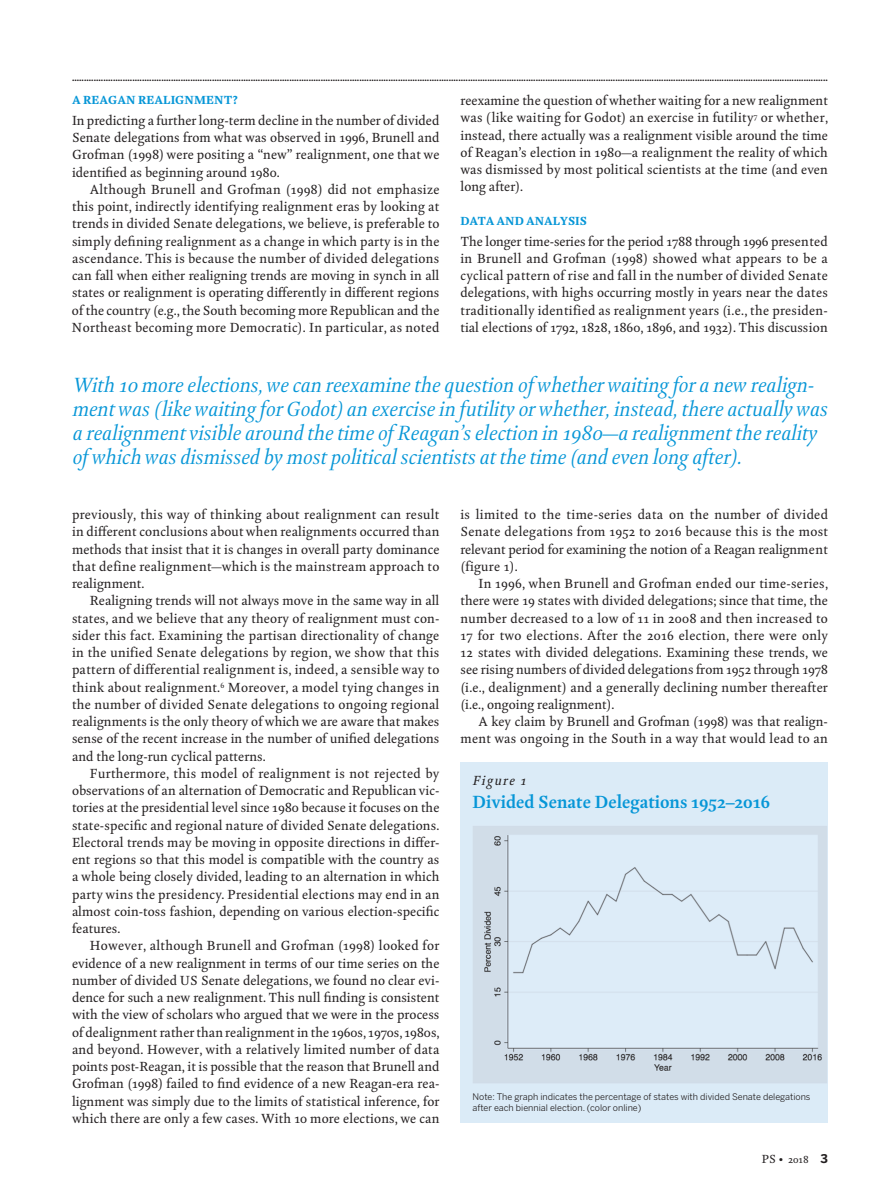
<style>
.page{position:relative;width:891px;height:1188px;background:#fff}
.page>*{position:absolute;margin:0;border:0;box-sizing:border-box;transform-origin:0 0}
.t1{font:italic 21px/24px "Kingfisher Display";color:#0696d7}
.t2{font:700 18px "Kingfisher";color:#0696d7}
.t3{font:13.5px/17.2px "Kingfisher";color:#231f20;text-align:justify}
.t4{font:italic 13.5px "Kingfisher";letter-spacing:.11em;color:#231f20}
.t5{font:800 12px "Kingfisher";color:#0696d7}
.t6{font:700 10.5px "Kingfisher";color:#231f20}
.t7{font:10.5px "Kingfisher";color:#231f20}
.t8{font:9px/10.8px "Benton Sans";color:#231f20}
.s1{font-size:12px}
.s2{font-family:"Benton Sans";font-weight:700;font-size:12px}
</style>
<div class="page">
<div style="left:460px;top:762px;width:368px;height:361px;background:#dbebf7"></div>
<img style="left:473px;top:826px;width:354px;height:257px">
<p class="t6" style="left:72px;top:73px;width:757px">.........................................................................................................................................................................................................................................................................................................................</p>
<p class="t5" style="left:72px;top:95px;width:167px">A REAGAN REALIGNMENT?</p>
<p class="t3" style="left:72px;top:113px;width:369px">In predicting a further long-term decline in the number of divided Senate delegations from what was observed in 1996, Brunell and Grofman ( 1998 ) were positing a “new” realignment, one that we identified as beginning around 1980.</p>
<p class="t3" style="left:72px;top:182px;width:369px;text-indent:18px">Although Brunell and Grofman ( 1998 ) did not emphasize this point, indirectly identifying realignment eras by looking at trends in divided Senate delegations, we believe, is preferable to simply defining realignment as a change in which party is in the ascendance. This is because the number of divided delegations can fall when either realigning trends are moving in synch in all states or realignment is operating differently in different regions of the country (e.g., the South becoming more Republican and the Northeast becoming more Democratic). In particular, as noted</p>
<p class="t1" style="left:72px;top:375px;width:757px">With 10 more elections, we can reexamine the question of whether waiting for a new realign&shy;ment was (like waiting for Godot) an exercise in futility or whether, instead, there actually was a realignment visible around the time of Reagan’s election in 1980—a realignment the reality of which was dismissed by most political scientists at the time (and even long after).</p>
<p class="t3" style="left:460px;top:93px;width:369px">reexamine the question of whether waiting for a new realignment was (like waiting for Godot) an exercise in futility <sup>7</sup> or whether, instead, there actually was a realignment visible around the time of Reagan’s election in 1980—a realignment the reality of which was dismissed by most political scientists at the time (and even long after).</p>
<p class="t5" style="left:460px;top:215px;width:128px">DATA AND ANALYSIS</p>
<p class="t3" style="left:460px;top:234px;width:369px">The longer time-series for the period 1788 through 1996 presented in Brunell and Grofman ( 1998 ) showed what appears to be a cyclical pattern of rise and fall in the number of divided Senate delegations, with highs occurring mostly in years near the dates traditionally identified as realignment years (i.e., the presiden&shy;tial elections of 1792, 1828, 1860, 1896, and 1932). This discussion</p>
<p class="t3" style="left:72px;top:507px;width:369px">previously, this way of thinking about realignment can result in different conclusions about when realignments occurred than methods that insist that it is changes in overall party dominance that define realignment—which is the mainstream approach to realignment.</p>
<p class="t3" style="left:72px;top:593px;width:369px;text-indent:18px">Realigning trends will not always move in the same way in all states, and we believe that any theory of realignment must con&shy;sider this fact. Examining the partisan directionality of change in the unified Senate delegations by region, we show that this pattern of differential realignment is, indeed, a sensible way to think about realignment. <sup>6</sup> Moreover, a model tying changes in the number of divided Senate delegations to ongoing regional realignments is the only theory of which we are aware that makes sense of the recent increase in the number of unified delegations and the long-run cyclical patterns.</p>
<p class="t3" style="left:72px;top:766px;width:369px;text-indent:18px">Furthermore, this model of realignment is not rejected by observations of an alternation of Democratic and Republican vic&shy;tories at the presidential level since 1980 because it focuses on the state-specific and regional nature of divided Senate delegations.<br>Electoral trends may be moving in opposite directions in differ&shy;ent regions so that this model is compatible with the country as a whole being closely divided, leading to an alternation in which party wins the presidency. Presidential elections may end in an almost coin-toss fashion, depending on various election-specific features.</p>
<p class="t3" style="left:72px;top:938px;width:369px;text-indent:18px">However, although Brunell and Grofman ( 1998 ) looked for evidence of a new realignment in terms of our time series on the number of divided US Senate delegations, we found no clear evi&shy;dence for such a new realignment. This null finding is consistent with the view of scholars who argued that we were in the process of dealignment rather than realignment in the 1960s, 1970s, 1980s, and beyond. However, with a relatively limited number of data points post-Reagan, it is possible that the reason that Brunell and Grofman ( 1998 ) failed to find evidence of a new Reagan-era rea&shy;lignment was simply due to the limits of statistical inference, for which there are only a few cases. With 10 more elections, we can</p>
<p class="t3" style="left:460px;top:507px;width:369px">is limited to the time-series data on the number of divided Senate delegations from 1952 to 2016 because this is the most relevant period for examining the notion of a Reagan realignment ( figure 1 ).</p>
<p class="t3" style="left:460px;top:576px;width:369px;text-indent:18px">In 1996, when Brunell and Grofman ended our time-series, there were 19 states with divided delegations; since that time, the number decreased to a low of 11 in 2008 and then increased to 17 for two elections. After the 2016 election, there were only 12 states with divided delegations. Examining these trends, we see rising numbers of divided delegations from 1952 through 1978 (i.e., dealignment) and a generally declining number thereafter (i.e., ongoing realignment).</p>
<p class="t3" style="left:460px;top:714px;width:369px;text-align:right">A key claim by Brunell and Grofman ( 1998 ) was that realign&shy;ment was ongoing in the South in a way that would lead to an</p>
<p class="t4" style="left:472px;top:775px;width:55px">Figure 1</p>
<h2 class="t2" style="left:472px;top:794px;width:299px">Divided Senate Delegations 1952–2016</h2>
<p class="t8" style="left:472px;top:1092px;width:339px">Note: The graph indicates the percentage of states with divided Senate delegations after each biennial election. (color online)</p>
<p class="t7" style="left:762px;top:1155px;width:68px"><span class="s1">PS •</span> 2018 <span class="s2">3</span></p>
</div>
